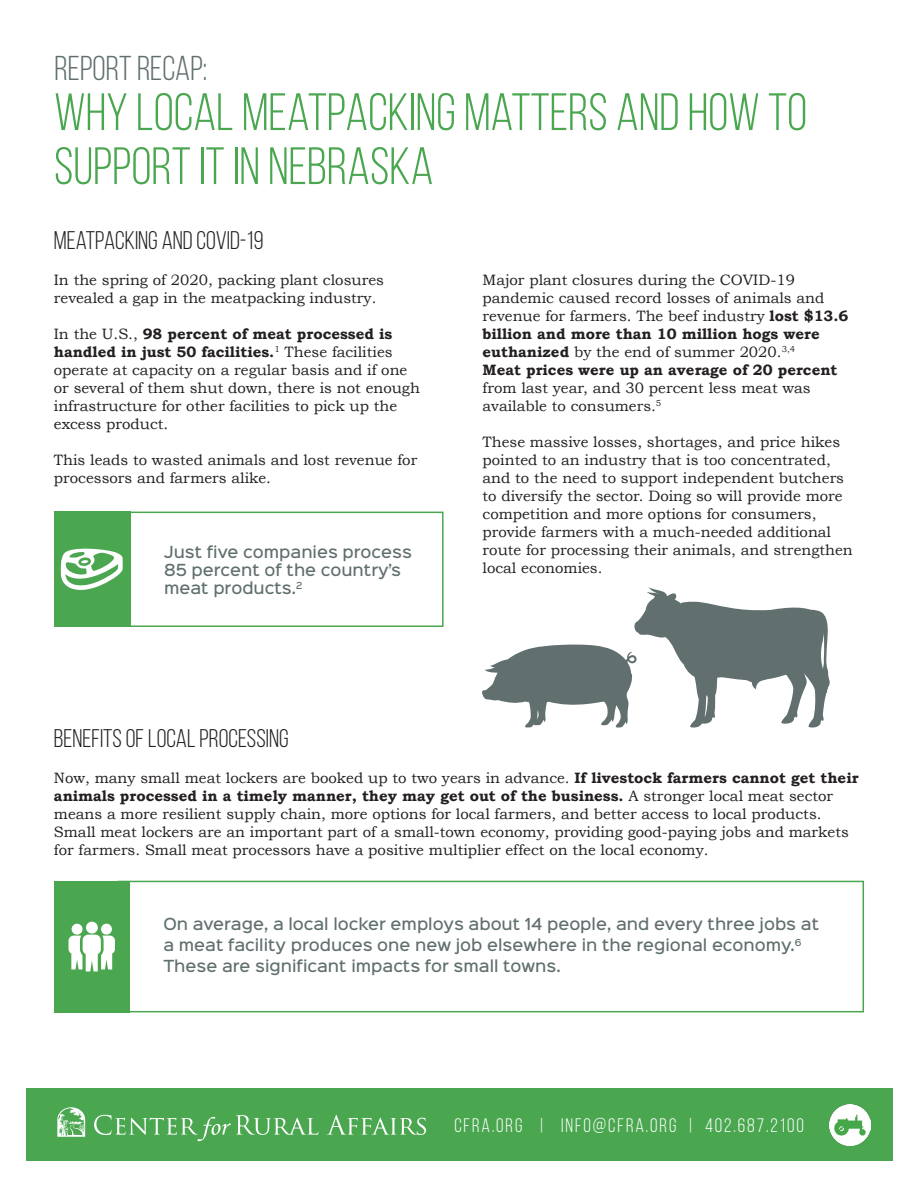
<style>
.page{position:relative;width:918px;height:1188px;background:#fff}
.page>*{position:absolute;margin:0;border:0;box-sizing:border-box;transform-origin:0 0}
.t1{font:52.5px/54px "Bebas Neue";color:#4aa750}
.t2{font:34.5px "Bebas Neue";color:#616f6f}
.t3{font:25.5px "Bebas Neue";color:#231f20}
.t4{font:19.5px "Bebas Neue";letter-spacing:.1em;color:#fff}
.t5{font:15px/18px "Bookman Old Style";color:#231f20}
.t6{font:500 15px/21px "Sinkin Sans 500";color:#616f6f}
.s1{font-weight:700}
</style>
<div class="page">
<div style="left:26px;top:1089px;width:866px;height:72px;background:#4aa750"></div>
<svg style="left:94px;top:1115px;width:224px;height:26px"></svg>
<svg style="left:327px;top:1115px;width:99px;height:20px"></svg>
<svg style="left:57px;top:1107px;width:28px;height:30px"></svg>
<img style="left:830px;top:1104px;width:41px;height:41px">
<div style="left:54px;top:881px;width:76px;height:131px;background:#4aa750"></div>
<div style="left:118px;top:881px;width:746px;height:131px;border:2px solid #4aa750"></div>
<div style="left:54px;top:512px;width:76px;height:115px;background:#4aa750"></div>
<div style="left:58px;top:512px;width:386px;height:115px;border:2px solid #4aa750"></div>
<svg style="left:482px;top:587px;width:348px;height:141px"></svg>
<svg style="left:60px;top:545px;width:63px;height:45px"></svg>
<svg style="left:69px;top:922px;width:46px;height:50px"></svg>
<h2 class="t2" style="left:55px;top:50px;width:154px">REPORT RECAP:</h2>
<h1 class="t1" style="left:54px;top:85px;width:755px">WHY LOCAL MEATPACKING MATTERS AND HOW TO<br>SUPPORT IT IN NEBRASKA</h1>
<h3 class="t3" style="left:54px;top:226px;width:211px">MEATPACKING AND COVID-19</h3>
<p class="t5" style="left:54px;top:271px;width:332px">In the spring of 2020, packing plant closures revealed a gap in the meatpacking industry.</p>
<p class="t5" style="left:54px;top:325px;width:368px">In the U.S., <span class="s1">98 percent of meat processed is handled in just 50 facilities.</span><sup>1</sup> These facilities operate at capacity on a regular basis and if one or several of them shut down, there is not enough infrastructure for other facilities to pick up the excess product.</p>
<p class="t5" style="left:54px;top:451px;width:365px">This leads to wasted animals and lost revenue for processors and farmers alike.</p>
<p class="t6" style="left:164px;top:541px;width:249px;line-height:18px">Just five companies process<br>85 percent of the country’s meat products.<sup>2</sup></p>
<p class="t5" style="left:483px;top:271px;width:367px">Major plant closures during the COVID-19 pandemic caused record losses of animals and revenue for farmers. The beef industry <span class="s1">lost $13.6 billion and more than 10 million hogs were euthanized</span> by the end of summer 2020.<sup>3,4<br></sup><span class="s1">Meat prices were up an average of 20 percent</span></p>
<p class="t5" style="left:483px;top:379px;width:330px">from last year, and 30 percent less meat was available to consumers.<sup>5</sup></p>
<p class="t5" style="left:483px;top:433px;width:372px">These massive losses, shortages, and price hikes pointed to an industry that is too concentrated, and to the need to support independent butchers to diversify the sector. Doing so will provide more competition and more options for consumers, provide farmers with a much-needed additional route for processing their animals, and strengthen local economies.</p>
<h3 class="t3" style="left:54px;top:724px;width:236px">BENEFITS OF LOCAL PROCESSING</h3>
<p class="t5" style="left:54px;top:769px;width:806px">Now, many small meat lockers are booked up to two years in advance. <span class="s1">If livestock farmers cannot get their animals processed in a timely manner, they may get out of the business.</span> A stronger local meat sector means a more resilient supply chain, more options for local farmers, and better access to local products.<br>Small meat lockers are an important part of a small-town economy, providing good-paying jobs and markets for farmers. Small meat processors have a positive multiplier effect on the local economy.</p>
<p class="t6" style="left:163px;top:912px;width:657px">On average, a local locker employs about 14 people, and every three jobs at a meat facility produces one new job elsewhere in the regional economy.<sup>6<br></sup>These are significant impacts for small towns.</p>
<h3 class="t4" style="left:454px;top:1115px;width:351px">CFRA.ORG | INFO@CFRA.ORG | 402.687.2100</h3>
</div>
